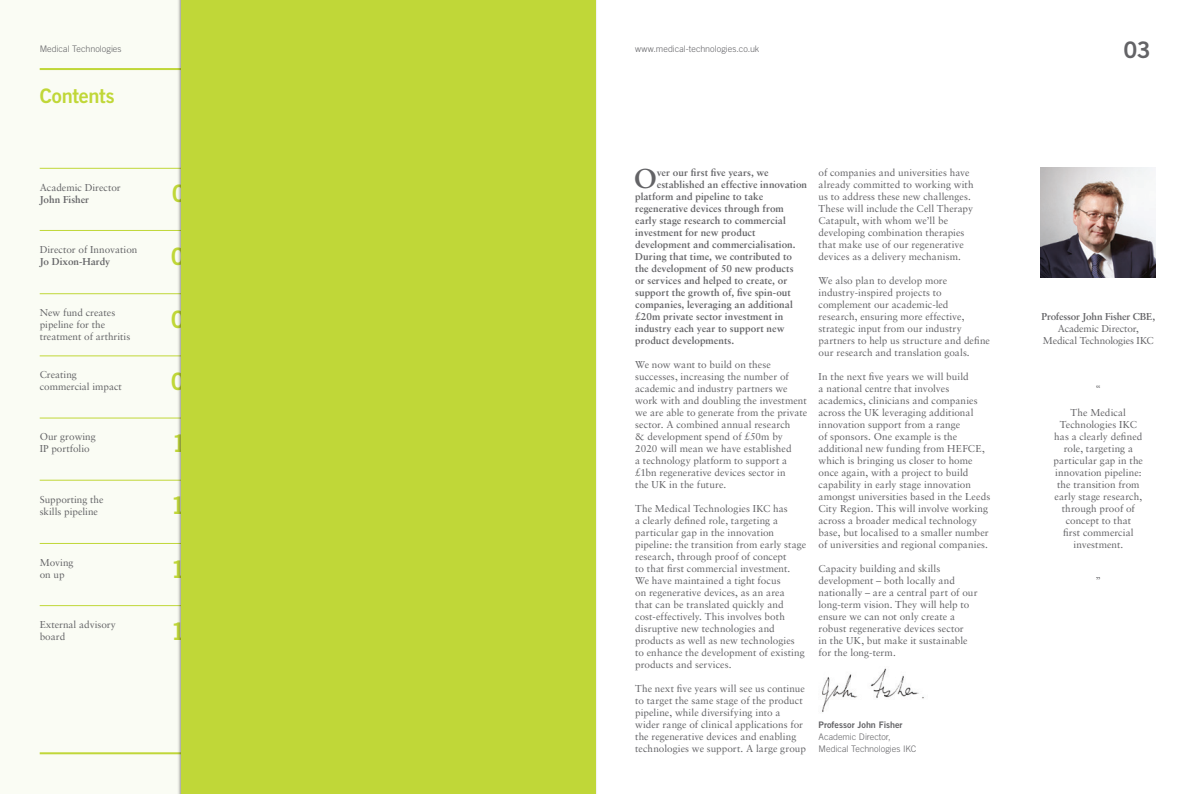
<style>
.page{position:relative;width:1191px;height:794px;background:#fff}
.page>*{position:absolute;margin:0;border:0;box-sizing:border-box;transform-origin:0 0}
.t1{font:700 27.2px "Sabon";color:#636366}
.t2{font:24px "Trade Gothic Bold Two";letter-spacing:-.045em;color:#c0d738}
.t3{font:22.8px "Trade Gothic Bold Two";color:#636366}
.t4{font:20px "Trade Gothic Bold Two";letter-spacing:-.015em;color:#c0d738}
.t5{font:10px/12px "Sabon";color:#636366}
.t6{font:700 10px "Sabon";letter-spacing:.005em;color:#636366}
.t7{font:700 10px "Sabon";letter-spacing:-.02em;color:#636366}
.t8{font:300 9px/12px "Trade Gothic";color:#636366}
.t9{font:9px "Trade Gothic Bold Two";color:#636366}
</style>
<div class="page">
<div style="left:0;top:0;width:595px;height:794px;background:#fafcf4"></div>
<hr style="left:40px;top:68px;width:160px;height:2px;background:#c0d738">
<hr style="left:40px;top:752px;width:160px;height:2px;background:#c0d738">
<hr style="left:40px;top:168px;width:160px;height:1px;background:#c0d738">
<hr style="left:40px;top:417px;width:160px;height:1px;background:#c0d738">
<hr style="left:40px;top:293px;width:160px;height:1px;background:#c0d738">
<hr style="left:40px;top:543px;width:160px;height:1px;background:#c0d738">
<hr style="left:40px;top:230px;width:160px;height:1px;background:#c0d738">
<hr style="left:40px;top:480px;width:160px;height:1px;background:#c0d738">
<hr style="left:40px;top:355px;width:160px;height:1px;background:#c0d738">
<hr style="left:40px;top:605px;width:160px;height:1px;background:#c0d738">
<div style="left:181px;top:0;width:414px;height:794px;background:#c0d738"></div>
<img style="left:822px;top:668px;width:102px;height:45px">
<img style="left:1041px;top:167px;width:114px;height:111px">
<p class="t8" style="left:40px;top:43px;width:83px">Medical Technologies</p>
<h2 class="t4" style="left:40px;top:84px;width:77px">Contents</h2>
<p class="t8" style="left:635px;top:43px;width:126px">www.medical-technologies.co.uk</p>
<h3 class="t3" style="left:1123px;top:36px;width:29px">03</h3>
<p class="t5" style="left:40px;top:181px;width:83px">Academic Director</p>
<h5 class="t6" style="left:40px;top:193px;width:51px">John Fisher</h5>
<p class="t2" style="left:172px;top:179px;width:30px">03</p>
<p class="t5" style="left:40px;top:243px;width:99px">Director of Innovation</p>
<h5 class="t6" style="left:40px;top:255px;width:72px">Jo Dixon-Hardy</h5>
<p class="t2" style="left:171px;top:241px;width:31px">04</p>
<p class="t5" style="left:40px;top:306px;width:92px">New fund creates pipeline for the treatment of arthritis</p>
<p class="t5" style="left:40px;top:369px;width:84px">Creating commercial impact</p>
<p class="t2" style="left:171px;top:304px;width:30px">06</p>
<p class="t2" style="left:171px;top:366px;width:30px">08</p>
<p class="t5" style="left:40px;top:431px;width:58px">Our growing<br>IP portfolio</p>
<p class="t2" style="left:172px;top:429px;width:29px">10</p>
<p class="t5" style="left:40px;top:493px;width:65px">Supporting the skills pipeline</p>
<p class="t2" style="left:171px;top:491px;width:29px">12</p>
<p class="t5" style="left:40px;top:556px;width:35px">Moving on up</p>
<p class="t2" style="left:171px;top:554px;width:29px">14</p>
<p class="t5" style="left:40px;top:618px;width:78px">External advisory board</p>
<p class="t2" style="left:171px;top:616px;width:29px">15</p>
<p class="t1" style="left:634px;top:162px;width:24px">O</p>
<p class="t6" style="left:657px;top:166px;width:113px">ver our frst fve years, we</p>
<p class="t6" style="left:657px;top:178px;width:152px">established an effective innovation</p>
<p class="t6" style="left:635px;top:190px;width:129px">platform and pipeline to take</p>
<p class="t6" style="left:635px;top:202px;width:150px">regenerative devices through from</p>
<p class="t6" style="left:635px;top:214px;width:152px">early stage research to commercial</p>
<p class="t6" style="left:635px;top:226px;width:122px">investment for new product</p>
<p class="t6" style="left:635px;top:238px;width:162px">development and commercialisation.</p>
<p class="t6" style="left:635px;top:250px;width:158px">During that time, we contributed to</p>
<p class="t6" style="left:635px;top:262px;width:160px">the development of 50 new products</p>
<p class="t6" style="left:635px;top:274px;width:154px">or services and helped to create, or</p>
<p class="t6" style="left:635px;top:286px;width:157px">support the growth of, fve spin-out</p>
<p class="t6" style="left:635px;top:298px;width:159px">companies, leveraging an additional</p>
<p class="t6" style="left:635px;top:310px;width:150px">£20m private sector investment in</p>
<p class="t6" style="left:635px;top:322px;width:151px">industry each year to support new</p>
<p class="t6" style="left:635px;top:334px;width:101px">product developments.</p>
<p class="t5" style="left:635px;top:358px;width:173px">We now want to build on these successes, increasing the number of academic and industry partners we work with and doubling the investment we are able to generate from the private sector. A combined annual research<br>&amp; development spend of £50m by 2020 will mean we have established<br>a technology platform to support a £1bn regenerative devices sector in<br>the UK in the future.</p>
<p class="t5" style="left:635px;top:502px;width:172px">The Medical Technologies IKC has<br>a clearly defned role, targeting a particular gap in the innovation pipeline: the transition from early stage research, through proof of concept<br>to that frst commercial investment.<br>We have maintained a tight focus<br>on regenerative devices, as an area<br>that can be translated quickly and cost-effectively. This involves both disruptive new technologies and products as well as new technologies<br>to enhance the development of existing products and services.</p>
<p class="t5" style="left:635px;top:682px;width:172px">The next fve years will see us continue to target the same stage of the product pipeline, while diversifying into a wider range of clinical applications for the regenerative devices and enabling technologies we support. A large group</p>
<p class="t5" style="left:818px;top:166px;width:156px">of companies and universities have already committed to working with us to address these new challenges.<br>These will include the Cell Therapy Catapult, with whom we’ll be developing combination therapies that make use of our regenerative devices as a delivery mechanism.</p>
<p class="t5" style="left:818px;top:274px;width:173px">We also plan to develop more industry-inspired projects to complement our academic-led research, ensuring more effective, strategic input from our industry partners to help us structure and defne our research and translation goals.</p>
<p class="t5" style="left:818px;top:370px;width:173px">In the next fve years we will build<br>a national centre that involves academics, clinicians and companies across the UK leveraging additional innovation support from a range<br>of sponsors. One example is the additional new funding from HEFCE, which is bringing us closer to home once again, with a project to build capability in early stage innovation amongst universities based in the Leeds City Region. This will involve working across a broader medical technology base, but localised to a smaller number of universities and regional companies.</p>
<p class="t5" style="left:818px;top:562px;width:160px">Capacity building and skills development – both locally and nationally – are a central part of our long-term vision. They will help to ensure we can not only create a robust regenerative devices sector<br>in the UK, but make it sustainable for the long-term.</p>
<h5 class="t9" style="left:818px;top:719px;width:85px">Professor John Fisher</h5>
<p class="t8" style="left:818px;top:731px;width:99px">Academic Director,<br>Medical Technologies IKC</p>
<h5 class="t7" style="left:1041px;top:310px;width:115px">Professor John Fisher CBE,</h5>
<p class="t5" style="left:1043px;top:322px;width:112px;text-align:center">Academic Director,<br>Medical Technologies IKC</p>
<p class="t5" style="left:1095px;top:382px;width:7px">“</p>
<p class="t5" style="left:1053px;top:406px;width:91px;text-align:center">The Medical<br>Technologies IKC has a clearly defned role, targeting a particular gap in the innovation pipeline: the transition from early stage research, through proof of concept to that<br>frst commercial investment.</p>
<p class="t5" style="left:1095px;top:574px;width:7px">”</p>
</div>
